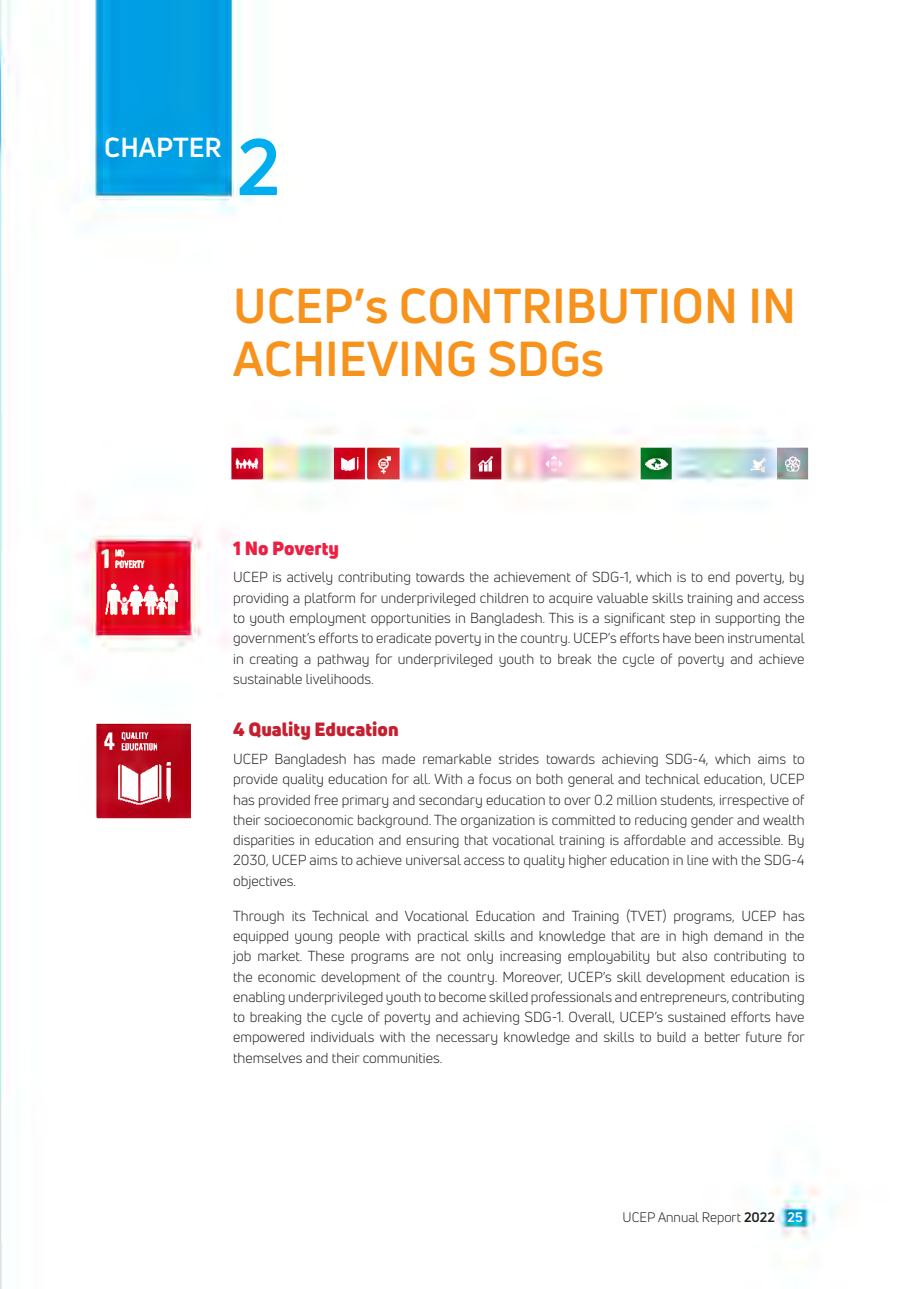
<style>
.page{position:relative;width:906px;height:1289px;background:#fff}
.page>*{position:absolute;margin:0;border:0;box-sizing:border-box;transform-origin:0 0}
.t1{font:700 78px "Uni Neue";color:#00aeef}
.t2{font:700 48px "Uni Neue";color:#f7931d}
.t3{font:700 27px "Uni Neue";color:#fff}
.t4{font:900 18.75px "Uni Neue";color:#c5202f}
.t5{font:900 18.75px "Uni Neue";letter-spacing:-.01em;color:#ed2043}
.t6{font:14.25px/20.2px "Uni Neue";color:#231f20;text-align:justify}
.t7{font:13.5px "Uni Neue";color:#231f20}
.s1{font-weight:700}
.s2{font-weight:700;color:#fff}
</style>
<div class="page">
<img style="left:0;top:0;width:834px;height:1288px">
<h3 class="t3" style="left:104px;top:130px;width:34px">CHAPTER</h3>
<h1 class="t1" style="left:237px;top:118px;width:45px">2</h1>
<h2 class="t2" style="left:233px;top:275px;width:223px">UCEP’S CONTRIBUTION</h2>
<h2 class="t2" style="left:748px;top:275px;width:21px">IN</h2>
<h2 class="t2" style="left:233px;top:328px;width:58px">ACHIEVING</h2>
<h2 class="t2" style="left:487px;top:328px;width:118px">SDGS</h2>
<h3 class="t5" style="left:233px;top:535px;width:107px">1 No Poverty</h3>
<p class="t6" style="left:233px;top:567px;width:369px">U CEP is actively contributing towards the achievement of SDG</p>
<p class="t6" style="left:233px;top:567px;width:573px;text-indent:386px">-1, which is to end poverty, by providing a platform for underprivileged children to acquire valuable skills training and access to youth employment opportunities in Bangladesh. This is a significant step in supporting the government’s efforts to eradicate poverty in the country. U CEP’s efforts have been instrumental in creating a pathway for underprivileged youth to break the cycle of poverty and achieve sustainable livelihoods.</p>
<h3 class="t4" style="left:233px;top:716px;width:167px">4 Quality Education</h3>
<p class="t6" style="left:233px;top:748px;width:442px">U CEP Bangladesh has made remarkable strides towards achieving SDG</p>
<p class="t6" style="left:233px;top:748px;width:573px;text-indent:459px">-4, which aims to provide quality education for all. With a focus on both general and technical education, U CEP has provided free primary and secondary education to over 0.2 million students, irrespective of their socioeconomic background. The organization is committed to reducing gender and wealth disparities in education and ensuring that vocational training is affordable and accessible. By 2030, U CEP aims to achieve universal access to quality higher education in line with the SDG</p>
<p class="t6" style="left:791px;top:850px;width:15px">-4</p>
<p class="t6" style="left:233px;top:870px;width:64px">objectives.</p>
<p class="t6" style="left:233px;top:905px;width:573px">Through its Technical and Vocational Education and Training (TVET) programs, U CEP has equipped young people with practical skills and knowledge that are in high demand in the job market. These programs are not only increasing employability but also contributing to the economic development of the country. Moreover, U CEP’s skill development education is enabling underprivileged youth to become skilled professionals and entrepreneurs, contributing to breaking the cycle of poverty and achieving SDG</p>
<p class="t6" style="left:233px;top:1006px;width:573px;text-indent:318px">-1. Overall, U CEP’s sustained efforts have empowered individuals with the necessary knowledge and skills to build a better future for themselves and their communities.</p>
<p class="t7" style="left:622px;top:1208px;width:182px">UCEP Annual Report <span class="s1">2022</span> <span class="s2">25</span></p>
</div>
